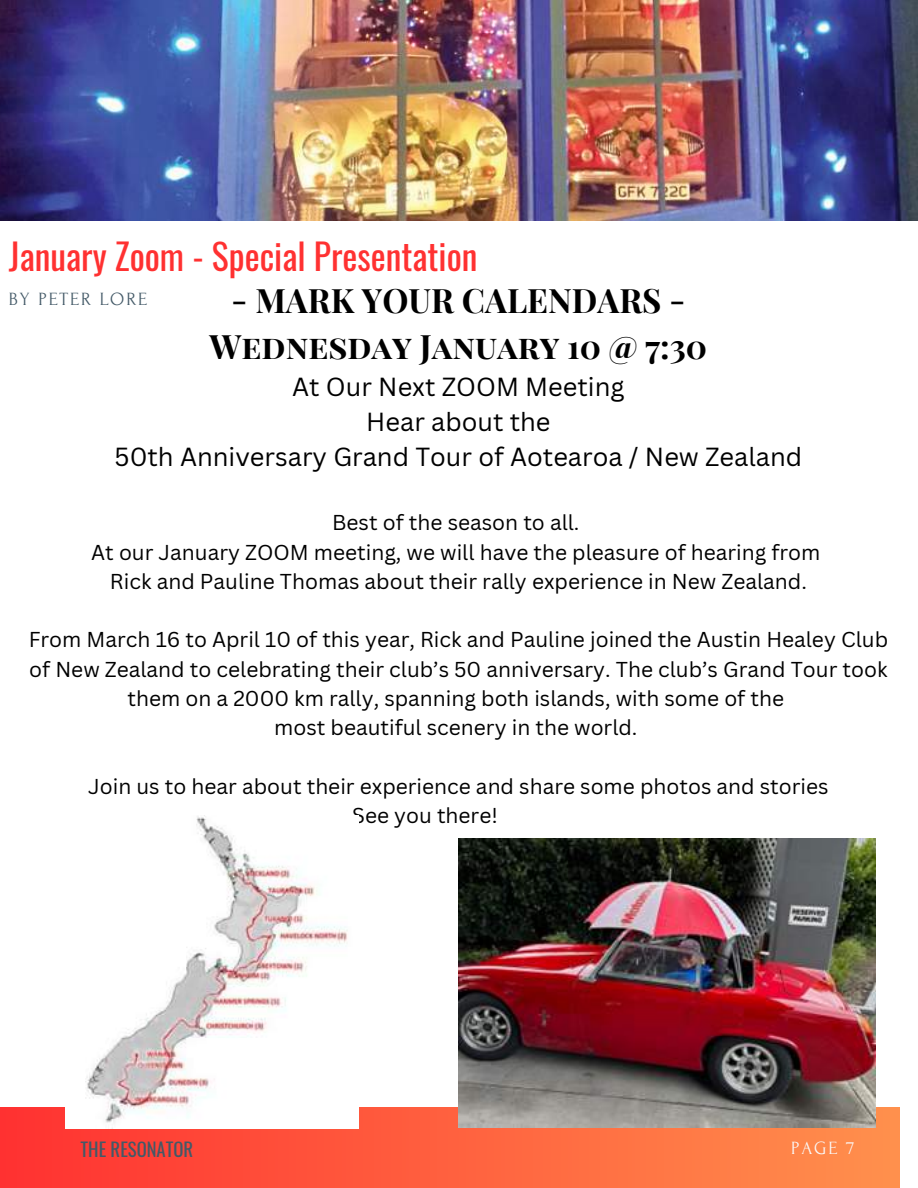
<style>
.page{position:relative;width:918px;height:1188px;background:#fff}
.page>*{position:absolute;margin:0;border:0;box-sizing:border-box;transform-origin:0 0}
.t1{font:35.7px "Oswald";color:#ff3131}
.t2{font:700 33px/46.2px "Playfair Display SC";color:#000;text-align:center}
.t3{font:25.5px/34.8px "Canva Sans";color:#000;text-align:center}
.t4{font:21px/29.2px "Canva Sans";color:#000;text-align:center}
.t5{font:18.6px "Oswald";color:#435967}
.t6{font:18.6px "Forum";letter-spacing:.1em;color:#435967}
.t7{font:18.6px "Forum";color:#fafafa}
</style>
<div class="page">
<div style="left:0;top:1107px;width:900px;height:81px;background:linear-gradient(to right,#ff3131,#ff904d)"></div>
<img style="left:0;top:0;width:918px;height:220px">
<img style="left:458px;top:838px;width:418px;height:290px">
<img style="left:65px;top:815px;width:294px;height:313px">
<h1 class="t1" style="left:9px;top:228px;width:470px">January Zoom - Special Presentation</h1>
<h2 class="t2" style="left:210px;top:276px;width:499px">- MARK YOUR CALENDARS -<br>Wednesday January 10 @ 7:30</h2>
<p class="t3" style="left:115px;top:369px;width:689px">At Our Next ZOOM Meeting<br>Hear about the<br>50th Anniversary Grand Tour of Aotearoa / New Zealand</p>
<p class="t6" style="left:9px;top:289px;width:140px">BY PETER LORE</p>
<p class="t4" style="left:91px;top:508px;width:731px">Best of the season to all.<br>At our January ZOOM meeting, we will have the pleasure of hearing from<br>Rick and Pauline Thomas about their rally experience in New Zealand.</p>
<p class="t4" style="left:29px;top:625px;width:861px">From March 16 to April 10 of this year, Rick and Pauline joined the Austin Healey Club of New Zealand to celebrating their club’s 50 anniversary. The club’s Grand Tour took them on a 2000 km rally, spanning both islands, with some of the<br>most beautiful scenery in the world.</p>
<p class="t4" style="left:352px;top:771px;width:478px;text-align:left;text-indent:-264px">Join us to hear about their experience and share some photos and stories<br>See you there!</p>
<p class="t5" style="left:81px;top:1135px;width:114px">THE RESONATOR</p>
<p class="t7" style="left:791px;top:1138px;width:65px">PAGE 7</p>
</div>
